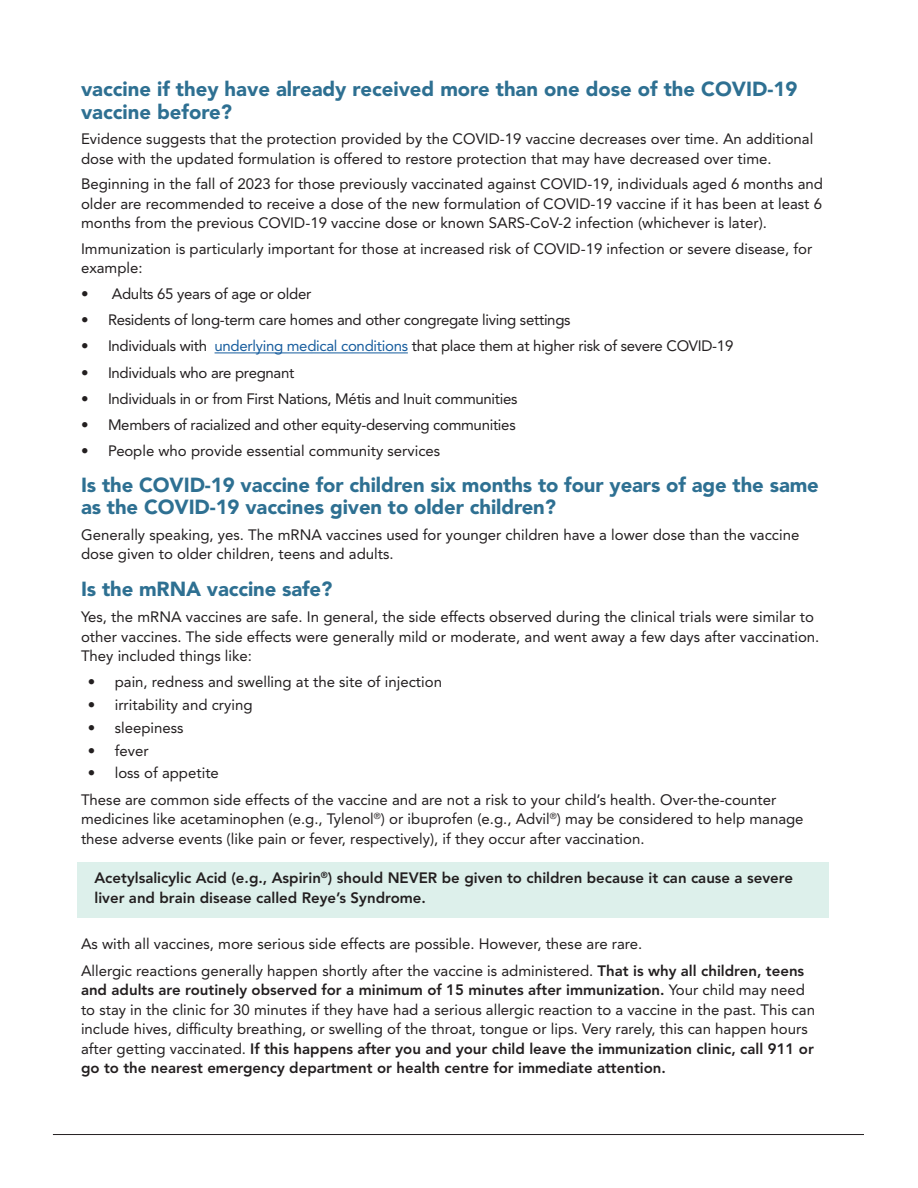
<style>
.page{position:relative;width:918px;height:1188px;background:#fff}
.page>*{position:absolute;margin:0;border:0;box-sizing:border-box;transform-origin:0 0}
.body{font:900 20.25px/22.5px "Avenir LT Std";letter-spacing:-.005em;color:#2e7092}
.subhead{font:900 20.25px/22.5px "Avenir LT Std";color:#2e7092}
.body-2{font:15px/19.5px "Avenir LT Std";color:#231f20}
.body-3{font:15px "Avenir LT Std";letter-spacing:-.02em;color:#231f20}
.body-4{font:800 15px/19.5px "Avenir LT Std";color:#231f20}
.s1{color:#175d9e}
.s2{font-weight:800}
</style>
<div class="page">
<hr style="left:53px;top:1134px;width:811px;height:1px;background:#231f20">
<div style="left:77px;top:863px;width:751px;height:55px;background:#ddf0eb"></div>
<hr style="left:215px;top:353px;width:193px;height:1px;background:#175d9e">
<p class="subhead" style="left:81px;top:78px;width:718px">vaccine if they have already received more than one dose of the COVID-19 vaccine before?</p>
<p class="body-2" style="left:81px;top:130px;width:734px">Evidence suggests that the protection provided by the COVID-19 vaccine decreases over time. An additional dose with the updated formulation is offered to restore protection that may have decreased over time.</p>
<p class="body-2" style="left:81px;top:175px;width:744px;text-align:justify">Beginning in the fall of 2023 for those previously vaccinated against COVID-19, individuals aged 6 months and older are recommended to receive a dose of the new formulation of COVID-19 vaccine if it has been at least 6 months from the previous COVID-19 vaccine dose or known SARS-CoV-2 infection (whichever is later).</p>
<p class="body-2" style="left:81px;top:239px;width:733px">Immunization is particularly important for those at increased risk of COVID-19 infection or severe disease, for example:</p>
<p class="body-3" style="left:81px;top:285px;width:232px">• Adults 65 years of age or older</p>
<p class="body-3" style="left:81px;top:311px;width:491px">• Residents of long-term care homes and other congregate living settings</p>
<p class="body-3" style="left:81px;top:337px;width:654px">• Individuals with <span class="s1">underlying medical conditions</span> that place them at higher risk of severe COVID-19</p>
<p class="body-3" style="left:81px;top:364px;width:215px">• Individuals who are pregnant</p>
<p class="body-3" style="left:81px;top:390px;width:438px">• Individuals in or from First Nations, Métis and Inuit communities</p>
<p class="body-3" style="left:81px;top:416px;width:436px">• Members of racialized and other equity-deserving communities</p>
<p class="body-2" style="left:81px;top:442px;width:361px">• People who provide essential community services</p>
<p class="body" style="left:81px;top:473px;width:739px">Is the COVID-19 vaccine for children six months to four years of age the same as the COVID-19 vaccines given to older children?</p>
<p class="body-2" style="left:81px;top:525px;width:720px">Generally speaking, yes. The mRNA vaccines used for younger children have a lower dose than the vaccine dose given to older children, teens and adults.</p>
<p class="body" style="left:81px;top:578px;width:253px">Is the mRNA vaccine safe?</p>
<p class="body-2" style="left:81px;top:607px;width:740px">Yes, the mRNA vaccines are safe. In general, the side effects observed during the clinical trials were similar to other vaccines. The side effects were generally mild or moderate, and went away a few days after vaccination.<br>They included things like:</p>
<p class="body-2" style="left:88px;top:673px;width:356px">• pain, redness and swelling at the site of injection</p>
<p class="body-2" style="left:88px;top:695px;width:166px">• irritability and crying</p>
<p class="body-2" style="left:88px;top:718px;width:97px">• sleepiness</p>
<p class="body-2" style="left:88px;top:741px;width:62px">• fever</p>
<p class="body-2" style="left:88px;top:764px;width:133px">• loss of appetite</p>
<p class="body-2" style="left:81px;top:790px;width:724px">These are common side effects of the vaccine and are not a risk to your child’s health. Over-the-counter medicines like acetaminophen (e.g., Tylenol<sup>®</sup>) or ibuprofen (e.g., Advil<sup>®</sup>) may be considered to help manage these adverse events (like pain or fever, respectively), if they occur after vaccination.</p>
<p class="body-4" style="left:94px;top:868px;width:700px">Acetylsalicylic Acid (e.g., Aspirin<sup>®</sup>) should NEVER be given to children because it can cause a severe liver and brain disease called Reye’s Syndrome.</p>
<p class="body-2" style="left:81px;top:935px;width:563px">As with all vaccines, more serious side effects are possible. However, these are rare.</p>
<p class="body-2" style="left:81px;top:961px;width:736px">Allergic reactions generally happen shortly after the vaccine is administered. <span class="s2">That is why all children, teens and adults are routinely observed for a minimum of 15 minutes after immunization.</span> Your child may need to stay in the clinic for 30 minutes if they have had a serious allergic reaction to a vaccine in the past. This can include hives, difficulty breathing, or swelling of the throat, tongue or lips. Very rarely, this can happen hours after getting vaccinated. <span class="s2">If this happens after you and your child leave the immunization clinic, call 911 or go to the nearest emergency department or health centre for immediate attention.</span></p>
</div>
